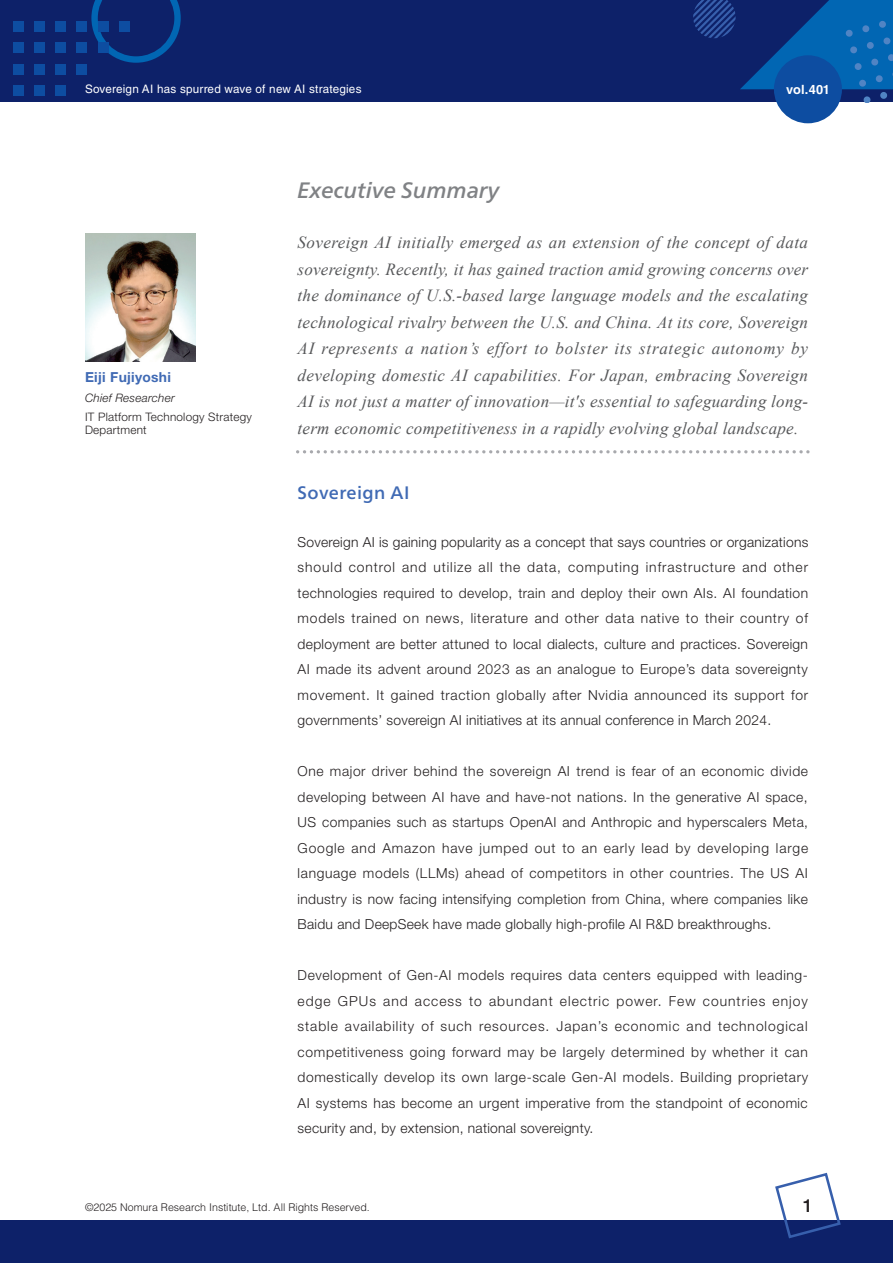
<style>
.page{position:relative;width:893px;height:1263px;background:#fff}
.page>*{position:absolute;margin:0;border:0;box-sizing:border-box;transform-origin:0 0}
.t1{font:italic 500 22.35px "Frutiger Neue LT Pro";color:#808285}
.t2{font:500 18px "Frutiger Neue LT Pro";letter-spacing:.02em;color:#406ab4}
.t3{font:500 18px "Helvetica Neue";color:#231f20}
.t4{font:italic 16.95px/26.5px "Times New Roman";letter-spacing:.015em;color:#57585a;text-align:justify}
.t5{font:300 13.8px/25.5px "Helvetica Neue";letter-spacing:.02em;color:#231f20;text-align:justify}
.t6{font:700 13.8px "Helvetica Neue";letter-spacing:.02em;color:#406ab4}
.t7{font:700 12.75px "Helvetica LT Std";letter-spacing:.005em;color:#fff}
.t8{font:11.7px "Helvetica LT Std";letter-spacing:.02em;color:#fff}
.t9{font:300 11.7px/12.8px "Helvetica Neue";letter-spacing:.02em;color:#231f20}
.t10{font:italic 300 11.7px "Helvetica Neue";letter-spacing:.02em;color:#231f20}
.t11{font:300 10.65px "Helvetica LT Std";color:#231f20}
</style>
<div class="page">
<svg style="left:305px;top:450px;width:504px;height:3px"></svg>
<img style="left:85px;top:234px;width:111px;height:127px">
<div style="left:0;top:0;width:893px;height:102px;background:#0d2169"></div>
<svg style="left:91px;top:0;width:90px;height:63px"></svg>
<svg style="left:693px;top:0;width:200px;height:102px"></svg>
<div style="left:13px;top:21px;width:10px;height:11px;background:#0d4da1"></div>
<div style="left:34px;top:21px;width:11px;height:11px;background:#0d4da1"></div>
<div style="left:55px;top:21px;width:11px;height:11px;background:#0d4da1"></div>
<div style="left:77px;top:21px;width:10px;height:11px;background:#0d4da1"></div>
<div style="left:98px;top:21px;width:10px;height:11px;background:#0d4da1"></div>
<div style="left:119px;top:21px;width:11px;height:11px;background:#0d4da1"></div>
<div style="left:13px;top:43px;width:10px;height:10px;background:#0d4da1"></div>
<div style="left:34px;top:43px;width:11px;height:10px;background:#0d4da1"></div>
<div style="left:55px;top:43px;width:11px;height:10px;background:#0d4da1"></div>
<div style="left:77px;top:43px;width:10px;height:10px;background:#0d4da1"></div>
<div style="left:98px;top:43px;width:10px;height:10px;background:#0d4da1"></div>
<div style="left:13px;top:64px;width:10px;height:10px;background:#0d4da1"></div>
<div style="left:34px;top:64px;width:11px;height:10px;background:#0d4da1"></div>
<div style="left:55px;top:64px;width:11px;height:10px;background:#0d4da1"></div>
<div style="left:77px;top:64px;width:10px;height:10px;background:#0d4da1"></div>
<div style="left:13px;top:85px;width:10px;height:11px;background:#0d4da1"></div>
<div style="left:34px;top:85px;width:11px;height:11px;background:#0d4da1"></div>
<div style="left:55px;top:85px;width:11px;height:11px;background:#0d4da1"></div>
<div style="left:0;top:1220px;width:893px;height:43px;background:#0d2169"></div>
<svg style="left:775px;top:1172px;width:66px;height:67px"></svg>
<div style="left:774px;top:55px;width:68px;height:68px;background:#0d4da1;border-radius:50%"></div>
<p class="t8" style="left:85px;top:82px;width:278px">Sovereign AI has spurred wave of new AI strategies</p>
<p class="t7" style="left:786px;top:81px;width:45px">vol.401</p>
<p class="t6" style="left:85px;top:368px;width:87px">Eiji Fujiyoshi</p>
<p class="t10" style="left:85px;top:391px;width:91px">Chief Researcher</p>
<p class="t9" style="left:85px;top:411px;width:168px">IT Platform Technology Strategy<br>Department</p>
<h1 class="t1" style="left:298px;top:176px;width:203px">Executive Summary</h1>
<p class="t4" style="left:298px;top:229px;width:512px">Sovereign AI initially emerged as an extension of the concept of data sovereignty. Recently, it has gained traction amid growing concerns over the dominance of U.S.-based large language models and the escalating technological rivalry between the U.S. and China. At its core, Sovereign AI represents a nation’s effort to bolster its strategic autonomy by developing domestic AI capabilities. For Japan, embracing Sovereign AI is not just a matter of innovation—it's essential to safeguarding long&shy;term economic competitiveness in a rapidly evolving global landscape.</p>
<h2 class="t2" style="left:298px;top:482px;width:113px">Sovereign AI</h2>
<p class="t5" style="left:298px;top:529px;width:512px">Sovereign AI is gaining popularity as a concept that says countries or organizations should control and utilize all the data, computing infrastructure and other technologies required to develop, train and deploy their own AIs. AI foundation models trained on news, literature and other data native to their country of deployment are better attuned to local dialects, culture and practices. Sovereign AI made its advent around 2023 as an analogue to Europe’s data sovereignty movement. It gained traction globally after Nvidia announced its support for governments’ sovereign AI initiatives at its annual conference in March 2024.</p>
<p class="t5" style="left:298px;top:758px;width:512px">One major driver behind the sovereign AI trend is fear of an economic divide developing between AI have and have-not nations. In the generative AI space, US companies such as startups OpenAI and Anthropic and hyperscalers Meta, Google and Amazon have jumped out to an early lead by developing large language models (LLMs) ahead of competitors in other countries. The US AI industry is now facing intensifying completion from China, where companies like Baidu and DeepSeek have made globally high-profile AI R&amp;D breakthroughs.</p>
<p class="t5" style="left:298px;top:962px;width:512px">Development of Gen-AI models requires data centers equipped with leading&shy;edge GPUs and access to abundant electric power. Few countries enjoy stable availability of such resources. Japan’s economic and technological competitiveness going forward may be largely determined by whether it can domestically develop its own large-scale Gen-AI models. Building proprietary AI systems has become an urgent imperative from the standpoint of economic security and, by extension, national sovereignty.</p>
<p class="t11" style="left:85px;top:1201px;width:286px">©2025 Nomura Research Institute, Ltd. All Rights Reserved.</p>
<h2 class="t3" style="left:803px;top:1194px;width:12px">1</h2>
</div>
